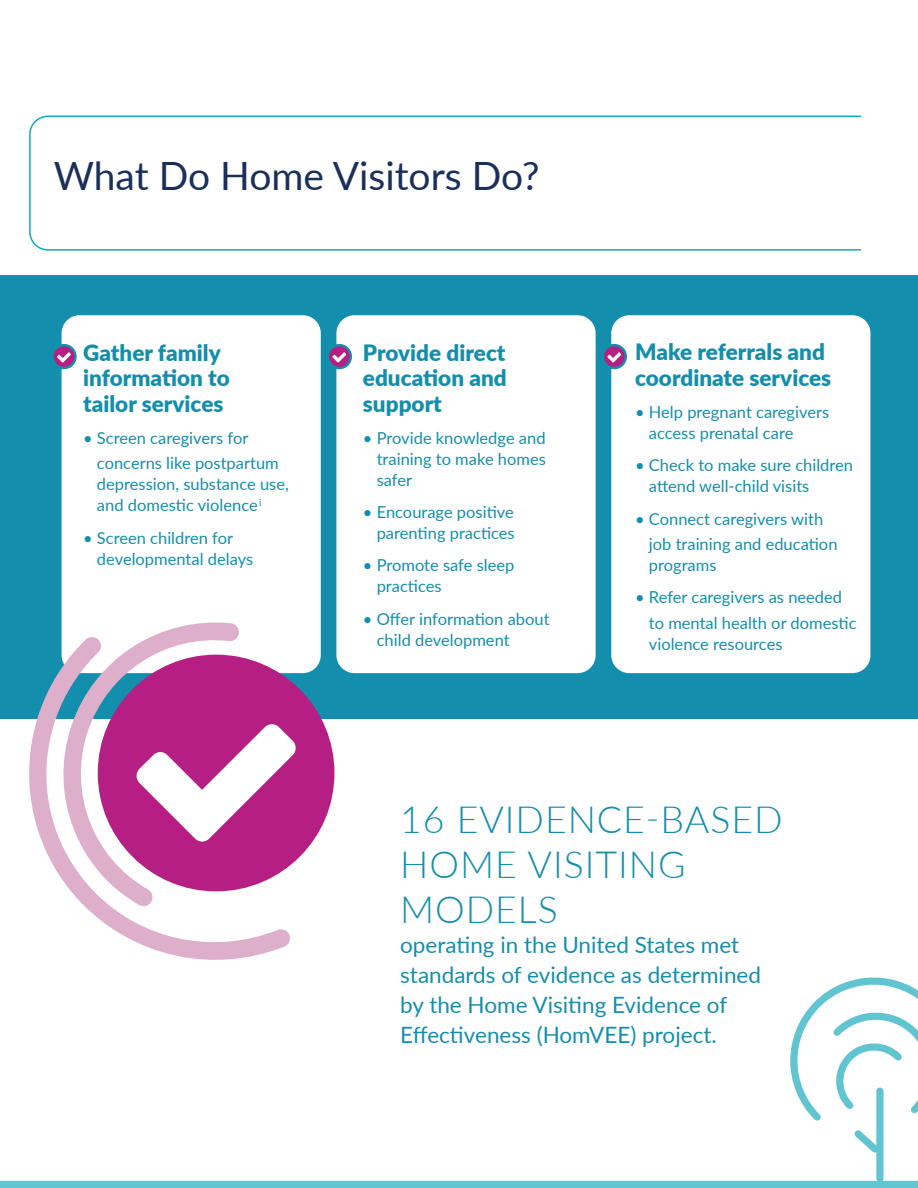
<style>
.page{position:relative;width:918px;height:1188px;background:#fff}
.page>*{position:absolute;margin:0;border:0;box-sizing:border-box;transform-origin:0 0}
.Spread-Body_Copy{font:39px "Lato";color:#1a2f5a}
.Spread-Body_Copy-2{font:300 37.5px/45px "Lato";letter-spacing:.025em;color:#148ead}
.Spread-Body_Copy-3{font:22.5px/30px "Lato";color:#148ead}
.Spread-Body_Copy-4{font:900 22.5px/25.5px "Lato";color:#148ead}
.Spread-Body_Copy-5{font:16.5px/21px "Lato";color:#148ead}
</style>
<div class="page">
<div style="left:0;top:276px;width:918px;height:443px;background:#148ead"></div>
<div style="left:62px;top:315px;width:259px;height:358px;background:#fff;border-radius:18px"></div>
<div style="left:336px;top:315px;width:260px;height:358px;background:#fff;border-radius:18px"></div>
<div style="left:611px;top:315px;width:259px;height:358px;background:#fff;border-radius:18px"></div>
<svg style="left:0;top:977px;width:918px;height:211px"></svg>
<svg style="left:61px;top:616px;width:178px;height:20px"></svg>
<svg style="left:29px;top:636px;width:261px;height:324px"></svg>
<svg style="left:98px;top:655px;width:236px;height:236px;fill:#b51e83"></svg>
<svg style="left:51px;top:344px;width:26px;height:25px"></svg>
<div style="left:327px;top:344px;width:25px;height:25px;background:#148ead;border-radius:50%"></div>
<div style="left:602px;top:344px;width:25px;height:25px;background:#148ead;border-radius:50%"></div>
<svg style="left:604px;top:346px;width:21px;height:21px"></svg>
<svg style="left:329px;top:346px;width:21px;height:21px"></svg>
<svg style="left:54px;top:346px;width:20px;height:21px"></svg>
<svg style="left:29px;top:115px;width:833px;height:136px"></svg>
<p class="Spread-Body_Copy" style="left:54px;top:148px;width:487px">What Do Home Visitors Do?</p>
<p class="Spread-Body_Copy-4" style="left:83px;top:339px;width:148px">Gather family information to tailor services</p>
<p class="Spread-Body_Copy-5" style="left:97px;top:424px;width:183px;line-height:25.5px;text-indent:-14px">• Screen caregivers for concerns like postpartum</p>
<p class="Spread-Body_Copy-5" style="left:97px;top:473px;width:193px">depression, substance use, and domestic violence<sup>i</sup></p>
<p class="Spread-Body_Copy-5" style="left:97px;top:526px;width:158px;text-indent:-14px">• Screen children for developmental delays</p>
<p class="Spread-Body_Copy-4" style="left:363px;top:339px;width:145px;text-align:justify">Provide direct education and support</p>
<p class="Spread-Body_Copy-5" style="left:377px;top:427px;width:171px;text-align:justify;text-indent:-14px">• Provide knowledge and training to make homes safer</p>
<p class="Spread-Body_Copy-5" style="left:363px;top:501px;width:153px;text-align:right">• Encourage positive parenting practices</p>
<p class="Spread-Body_Copy-5" style="left:377px;top:554px;width:139px;text-indent:-14px">• Promote safe sleep practices</p>
<p class="Spread-Body_Copy-5" style="left:377px;top:607px;width:174px;text-indent:-14px">• Offer information about child development</p>
<p class="Spread-Body_Copy-4" style="left:635px;top:338px;width:198px">Make referrals and coordinate services</p>
<p class="Spread-Body_Copy-5" style="left:649px;top:401px;width:182px;text-indent:-14px">• Help pregnant caregivers access prenatal care</p>
<p class="Spread-Body_Copy-5" style="left:649px;top:454px;width:206px;text-indent:-14px">• Check to make sure children attend well-child visits</p>
<p class="Spread-Body_Copy-5" style="left:649px;top:505px;width:190px;line-height:25.5px;text-indent:-14px">• Connect caregivers with job training and education</p>
<p class="Spread-Body_Copy-5" style="left:649px;top:554px;width:69px">programs</p>
<p class="Spread-Body_Copy-5" style="left:649px;top:584px;width:209px;line-height:25.5px;text-indent:-14px">• Refer caregivers as needed to mental health or domestic</p>
<p class="Spread-Body_Copy-5" style="left:649px;top:633px;width:135px">violence resources</p>
<p class="Spread-Body_Copy-2" style="left:400px;top:796px;width:384px">16 EVIDENCE-BASED<br>HOME VISITING<br>MODELS</p>
<p class="Spread-Body_Copy-3" style="left:400px;top:929px;width:362px">operating in the United States met standards of evidence as determined by the Home Visiting Evidence of Effectiveness (HomVEE) project.</p>
</div>
